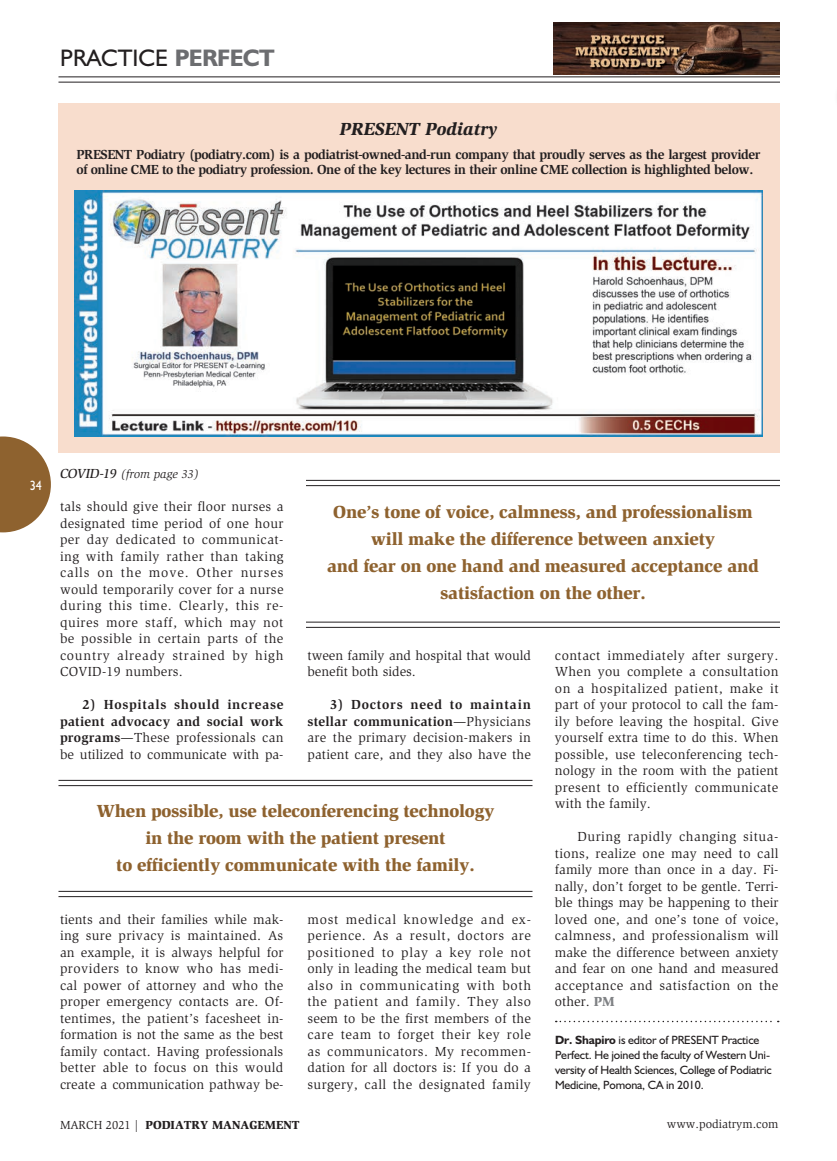
<style>
.page{position:relative;width:837px;height:1161px;background:#fff}
.page>*{position:absolute;margin:0;border:0;box-sizing:border-box;transform-origin:0 0}
.t1{font:24px "Humanist 521 BT";color:#231f20}
._2011-Callout{font:900 18px/27px "Slimbach";letter-spacing:-.015em;color:#8e622f;text-align:center}
.t2{font:italic 900 18px "Slimbach";color:#231f20}
._2011-Global_Text{font:13.5px/16.5px "Slimbach";letter-spacing:.02em;color:#231f20;text-align:justify}
.Author_bio_caption-0{font:700 13.5px/15px "Slimbach";letter-spacing:-.03em;color:#231f20}
._2011-Global_Text-2{font:700 13.5px/16.5px "Slimbach";letter-spacing:.02em;color:#231f20;text-align:justify}
._2011-Global_Text-3{font:13.5px/16.5px "Slimbach";color:#231f20}
.t3{font:13.5px "Humanist 521 BT";color:#fff;scale:.9 1}
._2011-Auth_Bio{font:12px/15px "Humanist 521 BT";letter-spacing:-.015em;color:#231f20}
.t4{font:900 12px "Slimbach";color:#231f20}
.t5{font:italic 12px "Slimbach";color:#231f20}
.t6{font:12px "Slimbach";color:#231f20}
.s1{font-weight:700;color:#6c6d70}
.s2{font-weight:500;font-size:13.5px}
.s3{font-weight:400}
.s4{font-weight:900;color:#808285}
.s5{font-weight:700}
</style>
<div class="page">
<svg style="left:0;top:436px;width:51px;height:96px"></svg>
<img style="left:554px;top:22px;width:226px;height:53px">
<hr style="left:58px;top:76px;width:722px;height:1px;background:#231f20">
<hr style="left:58px;top:82px;width:722px;height:1px;background:#231f20">
<div style="left:58px;top:104px;width:722px;height:349px;background:#f8ddcd"></div>
<img style="left:74px;top:190px;width:689px;height:246px">
<hr style="left:58px;top:780px;width:474px;height:1px;background:#231f20">
<hr style="left:58px;top:785px;width:474px;height:1px;background:#231f20">
<hr style="left:58px;top:891px;width:474px;height:1px;background:#231f20">
<hr style="left:58px;top:896px;width:474px;height:1px;background:#231f20">
<svg style="left:556px;top:1021px;width:223px;height:1px"></svg>
<hr style="left:306px;top:480px;width:474px;height:1px;background:#231f20">
<hr style="left:306px;top:485px;width:474px;height:1px;background:#231f20">
<hr style="left:306px;top:622px;width:474px;height:1px;background:#231f20">
<hr style="left:306px;top:627px;width:474px;height:1px;background:#231f20">
<p class="t1" style="left:60px;top:43px;width:216px">PRACTICE <span class="s1">PERFECT</span></p>
<p class="t2" style="left:340px;top:118px;width:159px">PRESENT Podiatry</p>
<p class="Author_bio_caption-0" style="left:76px;top:147px;width:686px">PRESENT Podiatry (podiatry.com) is a podiatrist-owned-and-run company that proudly serves as the largest provider of online CME to the podiatry profession. One of the key lectures in their online CME collection is highlighted below.</p>
<p class="t3" style="left:30px;top:477px;width:15px">34</p>
<p class="t5" style="left:60px;top:467px;width:140px"><span class="s2">COVID-19</span> (from page 33)</p>
<p class="_2011-Global_Text" style="left:60px;top:498px;width:225px">tals should give their floor nurses a designated time period of one hour per day dedicated to communicat&shy;ing with family rather than taking calls on the move. Other nurses would temporarily cover for a nurse during this time. Clearly, this re&shy;quires more staff, which may not be possible in certain parts of the country already strained by high COVID-19 numbers.</p>
<p class="_2011-Global_Text-2" style="left:60px;top:696px;width:225px;text-indent:23px">2) Hospitals should increase patient advocacy and social work programs<span class="s3">—These professionals can be utilized to communicate with pa-</span></p>
<p class="_2011-Callout" style="left:333px;top:498px;width:421px">One’s tone of voice, calmness, and professionalism</p>
<p class="_2011-Callout" style="left:371px;top:525px;width:346px">will make the difference between anxiety</p>
<p class="_2011-Callout" style="left:327px;top:552px;width:433px">and fear on one hand and measured acceptance and satisfaction on the other.</p>
<p class="_2011-Global_Text" style="left:555px;top:647px;width:225px">contact immediately after surgery.<br>When you complete a consultation on a hospitalized patient, make it part of your protocol to call the fam&shy;ily before leaving the hospital. Give yourself extra time to do this. When possible, use teleconferencing tech&shy;nology in the room with the patient present to efficiently communicate with the family.</p>
<p class="_2011-Global_Text" style="left:555px;top:828px;width:225px;text-indent:23px">During rapidly changing situa&shy;tions, realize one may need to call family more than once in a day. Fi&shy;nally, don’t forget to be gentle. Terri&shy;ble things may be happening to their loved one, and one’s tone of voice, calmness, and professionalism will make the difference between anxiety and fear on one hand and measured acceptance and satisfaction on the other. <span class="s4">PM</span></p>
<p class="_2011-Auth_Bio" style="left:555px;top:1032px;width:218px"><span class="s5">Dr. Shapiro</span> is editor of PRESENT Practice Perfect. He joined the faculty of Western Uni&shy;versity of Health Sciences, College of Podiatric Medicine, Pomona, CA in 2010.</p>
<p class="_2011-Global_Text-3" style="left:307px;top:647px;width:225px">tween family and hospital that would benefit both sides.</p>
<p class="_2011-Global_Text" style="left:308px;top:696px;width:225px;text-indent:23px"><span class="s5">3) Doctors need to maintain stellar communication</span>—Physicians are the primary decision-makers in patient care, and they also have the</p>
<p class="_2011-Callout" style="left:97px;top:797px;width:399px">When possible, use teleconferencing technology</p>
<p class="_2011-Callout" style="left:145px;top:824px;width:302px">in the room with the patient present</p>
<p class="_2011-Callout" style="left:116px;top:851px;width:360px">to efficiently communicate with the family.</p>
<p class="_2011-Global_Text" style="left:60px;top:911px;width:225px">tients and their families while mak&shy;ing sure privacy is maintained. As an example, it is always helpful for providers to know who has medi&shy;cal power of attorney and who the proper emergency contacts are. Of&shy;tentimes, the patient’s facesheet in&shy;formation is not the same as the best family contact. Having professionals better able to focus on this would create a communication pathway be-</p>
<p class="_2011-Global_Text" style="left:308px;top:911px;width:225px">most medical knowledge and ex&shy;perience. As a result, doctors are positioned to play a key role not only in leading the medical team but also in communicating with both the patient and family. They also seem to be the first members of the care team to forget their key role as communicators. My recommen&shy;dation for all doctors is: If you do a surgery, call the designated family</p>
<p class="t4" style="left:60px;top:1117px;width:241px"><span class="s3">MARCH 2021 |</span> PODIATRY MANAGEMENT</p>
<p class="t6" style="left:667px;top:1117px;width:113px">www.podiatrym.com</p>
</div>
